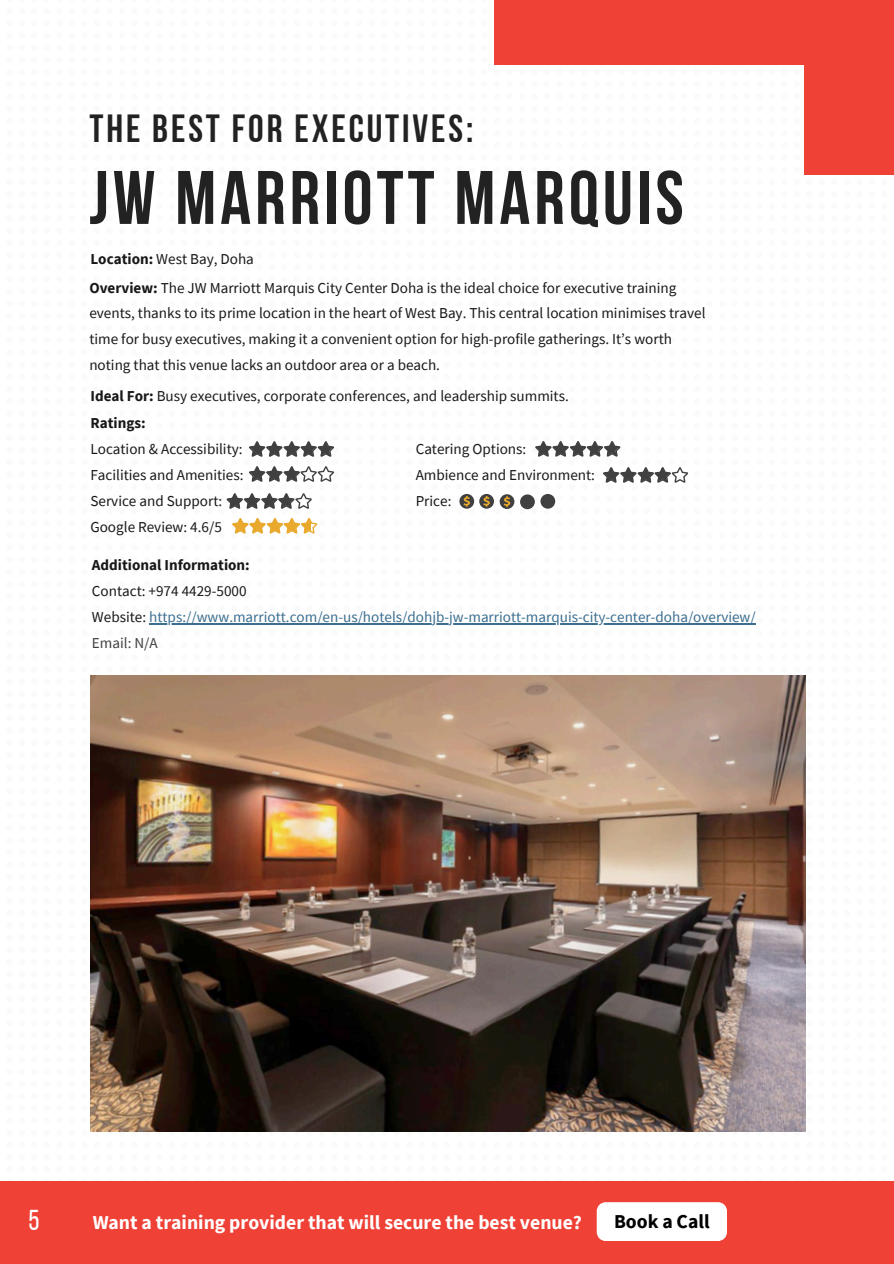
<style>
.page{position:relative;width:894px;height:1264px;background:#fff}
.page>*{position:absolute;margin:0;border:0;box-sizing:border-box;transform-origin:0 0}
.t1{font:700 75.6px "Bebas Neue";letter-spacing:.055em;color:#222}
.t2{font:39.15px "Bebas Neue Cyrillic";letter-spacing:.075em;color:#222}
.t3{font:28.65px "Bebas Neue";color:#fff}
.t4{font:700 19.65px "Source Sans Pro";color:#fff}
.t5{font:700 19.65px "Source Sans Pro";color:#000}
.t6{font:15.15px/25.8px "Source Sans Pro";color:#181818}
.t7{font:15.15px "Source Sans Pro";color:#3b6e8f}
.t8{font:700 15.15px "Source Sans Pro";color:#181818}
.t9{font:15.15px "Source Sans Pro";color:#404040}
.s1{font-weight:700}
.s2{color:#181818}
</style>
<div class="page">
<img style="left:91px;top:675px;width:714px;height:456px">
<svg style="left:249px;top:441px;width:85px;height:16px"></svg>
<svg style="left:535px;top:441px;width:85px;height:16px"></svg>
<svg style="left:249px;top:466px;width:85px;height:16px"></svg>
<svg style="left:603px;top:467px;width:85px;height:16px"></svg>
<svg style="left:226px;top:493px;width:86px;height:16px"></svg>
<svg style="left:232px;top:518px;width:85px;height:15px"></svg>
<div style="left:0;top:1180px;width:893px;height:83px;background:#ef4136"></div>
<svg style="left:459px;top:494px;width:34px;height:14px"></svg>
<svg style="left:540px;top:494px;width:15px;height:14px"></svg>
<svg style="left:520px;top:494px;width:14px;height:15px"></svg>
<svg style="left:499px;top:494px;width:15px;height:15px"></svg>
<hr style="left:149px;top:623px;width:606px;height:1px;background:#3b6e8f">
<div style="left:596px;top:1202px;width:130px;height:38px;background:#fff"></div>
<div style="left:494px;top:0;width:399px;height:65px;background:#ef4136"></div>
<div style="left:804px;top:45px;width:89px;height:129px;background:#ef4136"></div>
<p class="t2" style="left:89px;top:112px;width:385px">THE BEST FOR EXECUTIVES:</p>
<p class="t1" style="left:89px;top:167px;width:595px">JW MARRIOTT MARQUIS</p>
<p class="t6" style="left:90px;top:246px;width:165px"><span class="s1">Location:</span> West Bay, Doha</p>
<p class="t6" style="left:89px;top:274px;width:617px"><span class="s1">Overview:</span> The JW Marriott Marquis City Center Doha is the ideal choice for executive training events, thanks to its prime location in the heart of West Bay. This central location minimises travel time for busy executives, making it a convenient option for high-profile gatherings. It’s worth noting that this venue lacks an outdoor area or a beach.</p>
<p class="t6" style="left:90px;top:382px;width:480px"><span class="s1">Ideal For:</span> Busy executives, corporate conferences, and leadership summits.</p>
<p class="t8" style="left:90px;top:413px;width:57px">Ratings:</p>
<p class="t6" style="left:90px;top:435px;width:154px">Location &amp; Accessibility:</p>
<h2 class="t6" style="left:90px;top:461px;width:154px">Facilities and Amenities:</h2>
<h1 class="t6" style="left:90px;top:487px;width:133px">Service and Support:</h1>
<p class="t6" style="left:90px;top:513px;width:133px">Google Review: 4.6/5</p>
<p class="t6" style="left:415px;top:435px;width:112px">Catering Options:</p>
<p class="t6" style="left:415px;top:461px;width:181px">Ambience and Environment:</p>
<p class="t6" style="left:415px;top:487px;width:37px">Price:</p>
<p class="t8" style="left:92px;top:555px;width:159px">Additional Information:</p>
<p class="t6" style="left:92px;top:577px;width:156px">Contact: +974 4429-5000</p>
<p class="t7" style="left:92px;top:607px;width:665px"><span class="s2">Website:</span> https://www.marriott.com/en-us/hotels/dohjb-jw-marriott-marquis-city-center-doha/overview/</p>
<p class="t9" style="left:92px;top:633px;width:67px">Email: N/A</p>
<p class="t3" style="left:29px;top:1208px;width:13px">5</p>
<p class="t4" style="left:93px;top:1209px;width:490px">Want a training provider that will secure the best venue?</p>
<p class="t5" style="left:614px;top:1208px;width:97px">Book a Call</p>
</div>
